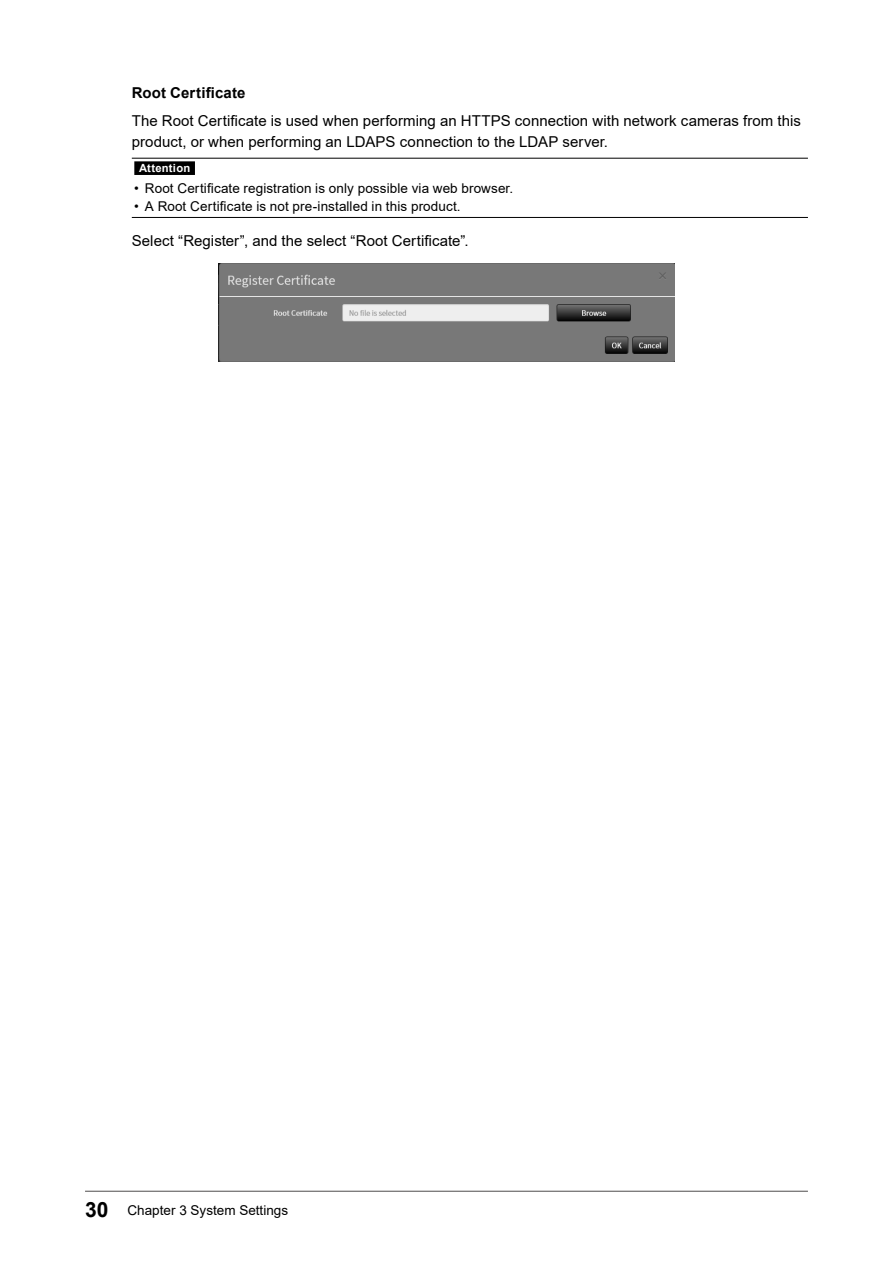
<style>
.page{position:relative;width:893px;height:1263px;background:#fff}
.page>*{position:absolute;margin:0;border:0;box-sizing:border-box;transform-origin:0 0}
.t1{font:15px/21px "Arial";letter-spacing:.005em;color:#000}
.t2{font:700 15px "Arial";letter-spacing:.01em;color:#000}
.t3{font:13.5px "Arial";letter-spacing:.005em;color:#000}
.t4{font:700 11.25px "Arial";letter-spacing:.02em;color:#fff}
.s1{font-weight:700;font-size:21px}
</style>
<div class="page">
<hr style="left:85px;top:1191px;width:723px;height:1px;background:#595757">
<hr style="left:132px;top:158px;width:676px;height:1px;background:#000">
<hr style="left:132px;top:217px;width:676px;height:1px;background:#000">
<div style="left:134px;top:161px;width:61px;height:14px;background:#000"></div>
<img style="left:219px;top:263px;width:455px;height:99px">
<p class="t2" style="left:132px;top:82px;width:115px">Root Certificate</p>
<p class="t1" style="left:132px;top:110px;width:671px">The Root Certificate is used when performing an HTTPS connection with network cameras from this product, or when performing an LDAPS connection to the LDAP server.</p>
<p class="t4" style="left:139px;top:160px;width:53px">Attention</p>
<p class="t3" style="left:134px;top:179px;width:380px">• Root Certificate registration is only possible via web browser.</p>
<p class="t3" style="left:134px;top:197px;width:328px">• A Root Certificate is not pre-installed in this product.</p>
<p class="t1" style="left:132px;top:231px;width:338px">Select “Register”, and the select “Root Certificate”.</p>
<p class="t3" style="left:85px;top:1201px;width:205px"><span class="s1">30</span> Chapter 3 System Settings</p>
</div>
